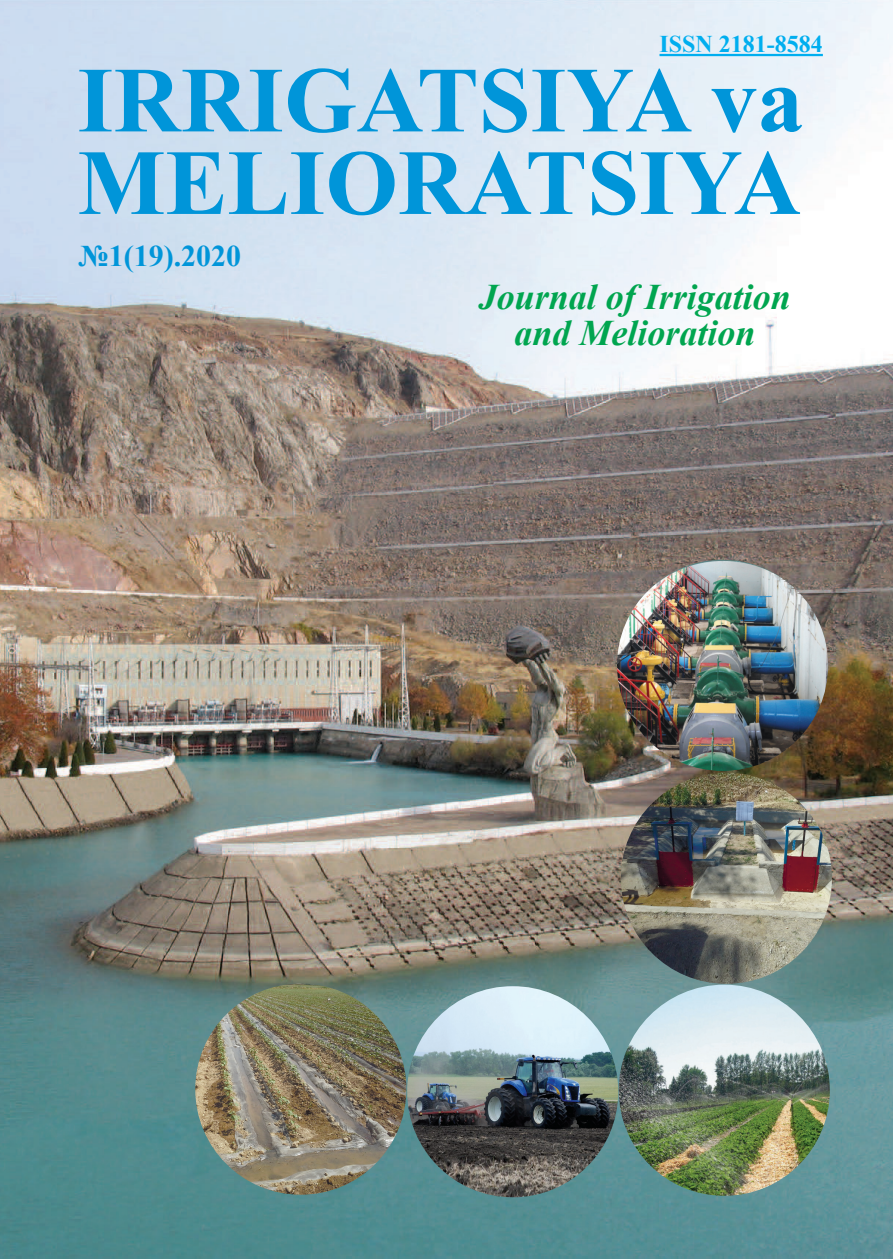
<style>
.page{position:relative;width:893px;height:1259px;background:#fff}
.page>*{position:absolute;margin:0;border:0;box-sizing:border-box;transform-origin:0 0}
.t1{font:700 93px/82.5px "Times New Roman";color:#0095d9}
.t2{font:italic 700 36px/36px "Times New Roman";color:#00a54f;text-align:center}
.t3{font:700 30px "Times New Roman";color:#0095d9}
.t4{font:700 24px "Times New Roman";color:#00aeef}
</style>
<div class="page">
<img style="left:0;top:0;width:893px;height:1259px">
<hr style="left:659px;top:54px;width:164px;height:2px;background:#00aeef">
<img style="left:617px;top:560px;width:211px;height:211px;border-radius:106px">
<img style="left:621px;top:772px;width:211px;height:212px;border-radius:106px">
<img style="left:619px;top:984px;width:211px;height:211px;border-radius:106px">
<img style="left:195px;top:983px;width:211px;height:211px;border-radius:106px">
<img style="left:407px;top:986px;width:211px;height:211px;border-radius:106px">
<p class="t4" style="left:659px;top:27px;width:165px">ISSN 2181-8584</p>
<p class="t1" style="left:77px;top:56px;width:728px">IRRIGATSIYA va<br>MELIORATSIYA</p>
<p class="t3" style="left:79px;top:234px;width:164px">№1(19).2020</p>
<p class="t2" style="left:479px;top:278px;width:314px">Journal of Irrigation and Melioration</p>
</div>
